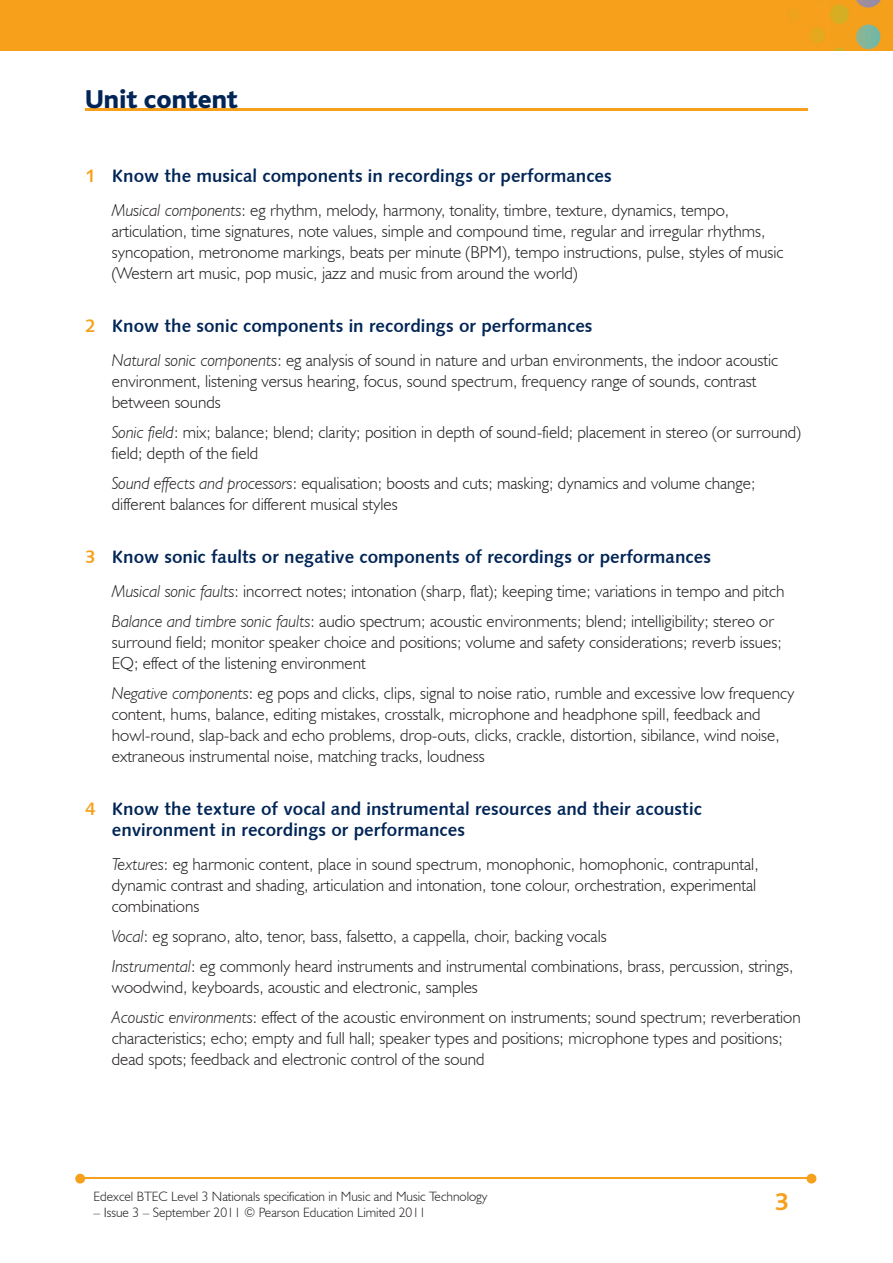
<style>
.page{position:relative;width:893px;height:1263px;background:#fff}
.page>*{position:absolute;margin:0;border:0;box-sizing:border-box;transform-origin:0 0}
.t1{font:800 27px "Bliss";color:#002556}
.t2{font:700 25.5px "Bliss";color:#f6a01b}
.t3{font:18px/21px "Humanist 531 BT Bold A";color:#002556}
.t4{font:300 17.25px/21px "Humanist 521 BT";color:#231f20}
.t5{font:300 13.5px "Humanist 521 BT";color:#231f20}
.s1{color:#f6a01b}
.s2{font-style:italic}
</style>
<div class="page">
<div style="left:0;top:0;width:893px;height:51px;background:#f6a01b"></div>
<hr style="left:82px;top:1178px;width:728px;height:1px;background:#f6a01b">
<svg style="left:807px;top:1174px;width:9px;height:9px"></svg>
<svg style="left:75px;top:1174px;width:10px;height:9px"></svg>
<hr style="left:85px;top:108px;width:723px;height:2px;background:#f6a01b">
<h1 class="t1" style="left:85px;top:85px;width:154px">Unit content</h1>
<p class="t3" style="left:85px;top:165px;width:528px"><span class="s1">1</span> Know the musical components in recordings or performances</p>
<p class="t4" style="left:112px;top:199px;width:673px"><span class="s2">Musical components</span>: eg rhythm, melody, harmony, tonality, timbre, texture, dynamics, tempo, articulation, time signatures, note values, simple and compound time, regular and irregular rhythms, syncopation, metronome markings, beats per minute (BPM), tempo instructions, pulse, styles of music (Western art music, pop music, jazz and music from around the world)</p>
<p class="t3" style="left:85px;top:315px;width:509px"><span class="s1">2</span> Know the sonic components in recordings or performances</p>
<p class="t4" style="left:112px;top:349px;width:668px"><span class="s2">Natural sonic components</span>: eg analysis of sound in nature and urban environments, the indoor acoustic environment, listening versus hearing, focus, sound spectrum, frequency range of sounds, contrast between sounds</p>
<p class="t4" style="left:112px;top:421px;width:691px"><span class="s2">Sonic field</span>: mix; balance; blend; clarity; position in depth of sound-field; placement in stereo (or surround) field; depth of the field</p>
<p class="t4" style="left:112px;top:472px;width:645px"><span class="s2">Sound effects and processors</span>: equalisation; boosts and cuts; masking; dynamics and volume change; different balances for different musical styles</p>
<p class="t3" style="left:85px;top:546px;width:627px"><span class="s1">3</span> Know sonic faults or negative components of recordings or performances</p>
<p class="t4" style="left:112px;top:576px;width:674px;line-height:30px"><span class="s2">Musical sonic faults</span>: incorrect notes; intonation (sharp, flat); keeping time; variations in tempo and pitch<br><span class="s2">Balance and timbre sonic faults</span>: audio spectrum; acoustic environments; blend; intelligibility; stereo or</p>
<p class="t4" style="left:112px;top:631px;width:671px">surround field; monitor speaker choice and positions; volume and safety considerations; reverb issues;<br>EQ; effect of the listening environment</p>
<p class="t4" style="left:112px;top:682px;width:684px"><span class="s2">Negative components</span>: eg pops and clicks, clips, signal to noise ratio, rumble and excessive low frequency content, hums, balance, editing mistakes, crosstalk, microphone and headphone spill, feedback and howl-round, slap-back and echo problems, drop-outs, clicks, crackle, distortion, sibilance, wind noise, extraneous instrumental noise, matching tracks, loudness</p>
<p class="t3" style="left:112px;top:798px;width:592px;text-indent:-27px"><span class="s1">4</span> Know the texture of vocal and instrumental resources and their acoustic environment in recordings or performances</p>
<p class="t4" style="left:112px;top:853px;width:648px"><span class="s2">Textures</span>: eg harmonic content, place in sound spectrum, monophonic, homophonic, contrapuntal, dynamic contrast and shading, articulation and intonation, tone colour, orchestration, experimental combinations</p>
<p class="t4" style="left:112px;top:921px;width:683px;line-height:30px"><span class="s2">Vocal</span>: eg soprano, alto, tenor, bass, falsetto, a cappella, choir, backing vocals<br><span class="s2">Instrumental</span>: eg commonly heard instruments and instrumental combinations, brass, percussion, strings,</p>
<p class="t4" style="left:112px;top:972px;width:690px;line-height:30px">woodwind, keyboards, acoustic and electronic, samples<br><span class="s2">Acoustic environments</span>: effect of the acoustic environment on instruments; sound spectrum; reverberation</p>
<p class="t4" style="left:112px;top:1027px;width:672px">characteristics; echo; empty and full hall; speaker types and positions; microphone types and positions; dead spots; feedback and electronic control of the sound</p>
<p class="t5" style="left:94px;top:1188px;width:396px">Edexcel BTEC Level 3 Nationals specification in Music and Music Technology</p>
<p class="t5" style="left:94px;top:1204px;width:334px">– Issue 3 – September 2011 © Pearson Education Limited 2011</p>
<h2 class="t2" style="left:775px;top:1188px;width:15px">3</h2>
</div>
